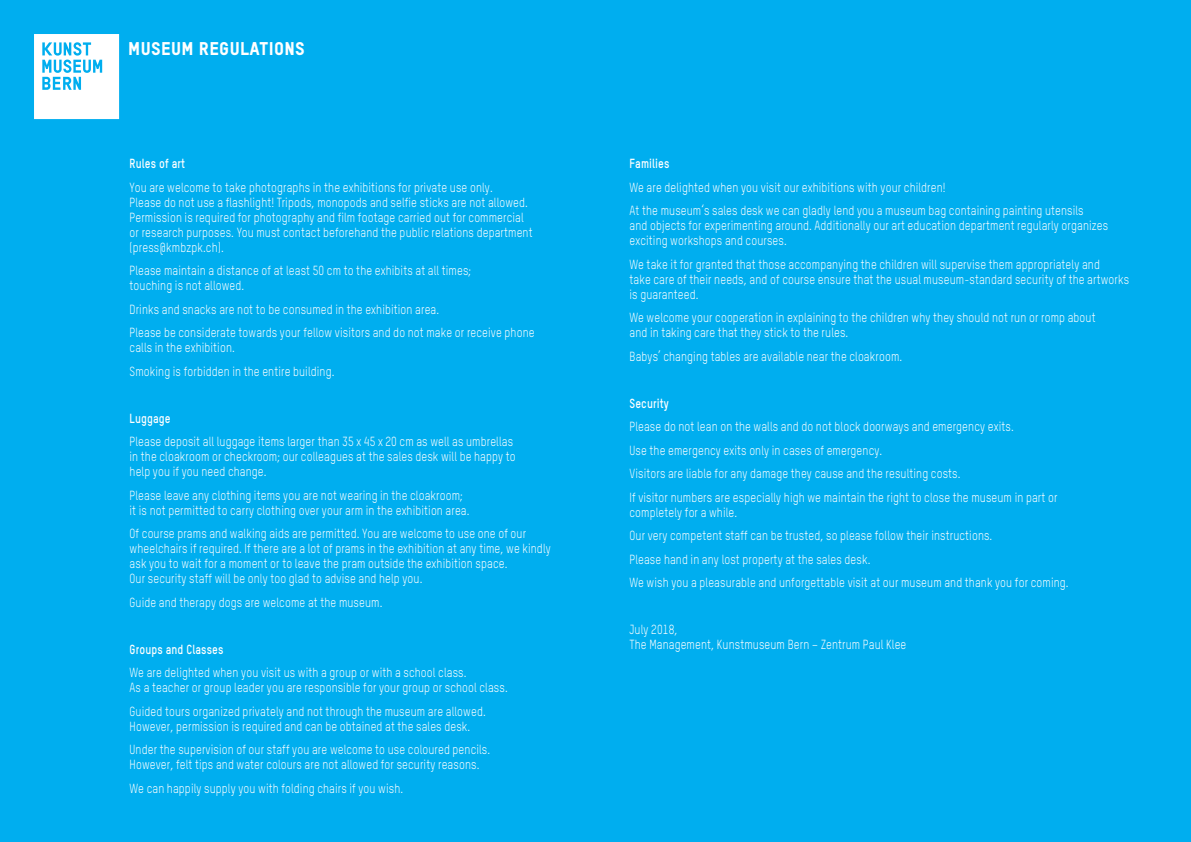
<style>
.page{position:relative;width:1191px;height:842px;background:#00aeef}
.page>*{position:absolute;margin:0;border:0;box-sizing:border-box;transform-origin:0 0}
.Absatzformat_1{font:18.2px "TSTARPRO Headline";letter-spacing:.02em;color:#fff}
.Absatzformat_1-2{font:13px/15px "TSTARPRO";letter-spacing:.01em;color:#fff;scale:.85 1}
.Absatzformat_1-3{font:700 13px "TSTARPRO";letter-spacing:.01em;color:#fff;scale:.85 1}
</style>
<div class="page">
<svg style="left:34px;top:34px;width:85px;height:85px;background:#d9f3fc"></svg>
<p class="Absatzformat_1" style="left:128px;top:38px;width:178px">MUSEUM REGULATIONS</p>
<p class="Absatzformat_1-3" style="left:130px;top:155px;width:67px">Rules of art</p>
<p class="Absatzformat_1-2" style="left:130px;top:179px;width:475px">You are welcome to take photographs in the exhibitions for private use only.<br>Please do not use a flashlight! Tripods, monopods and selfie sticks are not allowed.<br>Permission is required for photography and film footage carried out for commercial or research purposes. You must contact beforehand the public relations department (press@kmbzpk.ch).</p>
<p class="Absatzformat_1-2" style="left:130px;top:263px;width:403px">Please maintain a distance of at least 50 cm to the exhibits at all times; touching is not allowed.</p>
<p class="Absatzformat_1-2" style="left:130px;top:301px;width:366px">Drinks and snacks are not to be consumed in the exhibition area.</p>
<p class="Absatzformat_1-2" style="left:130px;top:325px;width:478px">Please be considerate towards your fellow visitors and do not make or receive phone calls in the exhibition.</p>
<p class="Absatzformat_1-2" style="left:130px;top:363px;width:242px">Smoking is forbidden in the entire building.</p>
<p class="Absatzformat_1-3" style="left:130px;top:410px;width:50px">Luggage</p>
<p class="Absatzformat_1-2" style="left:130px;top:434px;width:456px">Please deposit all luggage items larger than 35 x 45 x 20 cm as well as umbrellas in the cloakroom or checkroom; our colleagues at the sales desk will be happy to help you if you need change.</p>
<p class="Absatzformat_1-2" style="left:130px;top:488px;width:401px">Please leave any clothing items you are not wearing in the cloakroom; it is not permitted to carry clothing over your arm in the exhibition area.</p>
<p class="Absatzformat_1-2" style="left:130px;top:526px;width:497px">Of course prams and walking aids are permitted. You are welcome to use one of our wheelchairs if required. If there are a lot of prams in the exhibition at any time, we kindly ask you to wait for a moment or to leave the pram outside the exhibition space.<br>Our security staff will be only too glad to advise and help you.</p>
<p class="Absatzformat_1-2" style="left:130px;top:595px;width:299px">Guide and therapy dogs are welcome at the museum.</p>
<p class="Absatzformat_1-3" style="left:130px;top:641px;width:112px">Groups and Classes</p>
<p class="Absatzformat_1-2" style="left:130px;top:665px;width:446px">We are delighted when you visit us with a group or with a school class.<br>As a teacher or group leader you are responsible for your group or school class.</p>
<p class="Absatzformat_1-2" style="left:130px;top:704px;width:420px">Guided tours organized privately and not through the museum are allowed.<br>However, permission is required and can be obtained at the sales desk.</p>
<p class="Absatzformat_1-2" style="left:130px;top:742px;width:426px">Under the supervision of our staff you are welcome to use coloured pencils.<br>However, felt tips and water colours are not allowed for security reasons.</p>
<p class="Absatzformat_1-2" style="left:130px;top:781px;width:323px">We can happily supply you with folding chairs if you wish.</p>
<p class="Absatzformat_1-3" style="left:629px;top:155px;width:49px">Families</p>
<p class="Absatzformat_1-2" style="left:629px;top:179px;width:373px">We are delighted when you visit our exhibitions with your children!</p>
<p class="Absatzformat_1-2" style="left:629px;top:203px;width:565px">At the museum‘s sales desk we can gladly lend you a museum bag containing painting utensils<br>and objects for experimenting around. Additionally our art education department regularly organizes exciting workshops and courses.</p>
<p class="Absatzformat_1-2" style="left:629px;top:256px;width:589px">We take it for granted that those accompanying the children will supervise them appropriately and<br>take care of their needs, and of course ensure that the usual museum-standard security of the artworks is guaranteed.</p>
<p class="Absatzformat_1-2" style="left:629px;top:310px;width:550px">We welcome your cooperation in explaining to the children why they should not run or romp about and in taking care that they stick to the rules.</p>
<p class="Absatzformat_1-2" style="left:629px;top:348px;width:322px">Babys’ changing tables are available near the cloakroom.</p>
<p class="Absatzformat_1-3" style="left:629px;top:395px;width:48px">Security</p>
<p class="Absatzformat_1-2" style="left:629px;top:419px;width:453px">Please do not lean on the walls and do not block doorways and emergency exits.</p>
<p class="Absatzformat_1-2" style="left:629px;top:443px;width:299px">Use the emergency exits only in cases of emergency.</p>
<p class="Absatzformat_1-2" style="left:629px;top:466px;width:391px">Visitors are liable for any damage they cause and the resulting costs.</p>
<p class="Absatzformat_1-2" style="left:629px;top:490px;width:505px">If visitor numbers are especially high we maintain the right to close the museum in part or completely for a while.</p>
<p class="Absatzformat_1-2" style="left:629px;top:528px;width:428px">Our very competent staff can be trusted, so please follow their instructions.</p>
<p class="Absatzformat_1-2" style="left:629px;top:552px;width:285px">Please hand in any lost property at the sales desk.</p>
<p class="Absatzformat_1-2" style="left:629px;top:575px;width:518px">We wish you a pleasurable and unforgettable visit at our museum and thank you for coming.</p>
<p class="Absatzformat_1-2" style="left:629px;top:622px;width:58px">July 2018,</p>
<p class="Absatzformat_1-2" style="left:629px;top:637px;width:327px">The Management, Kunstmuseum Bern – Zentrum Paul Klee</p>
</div>
